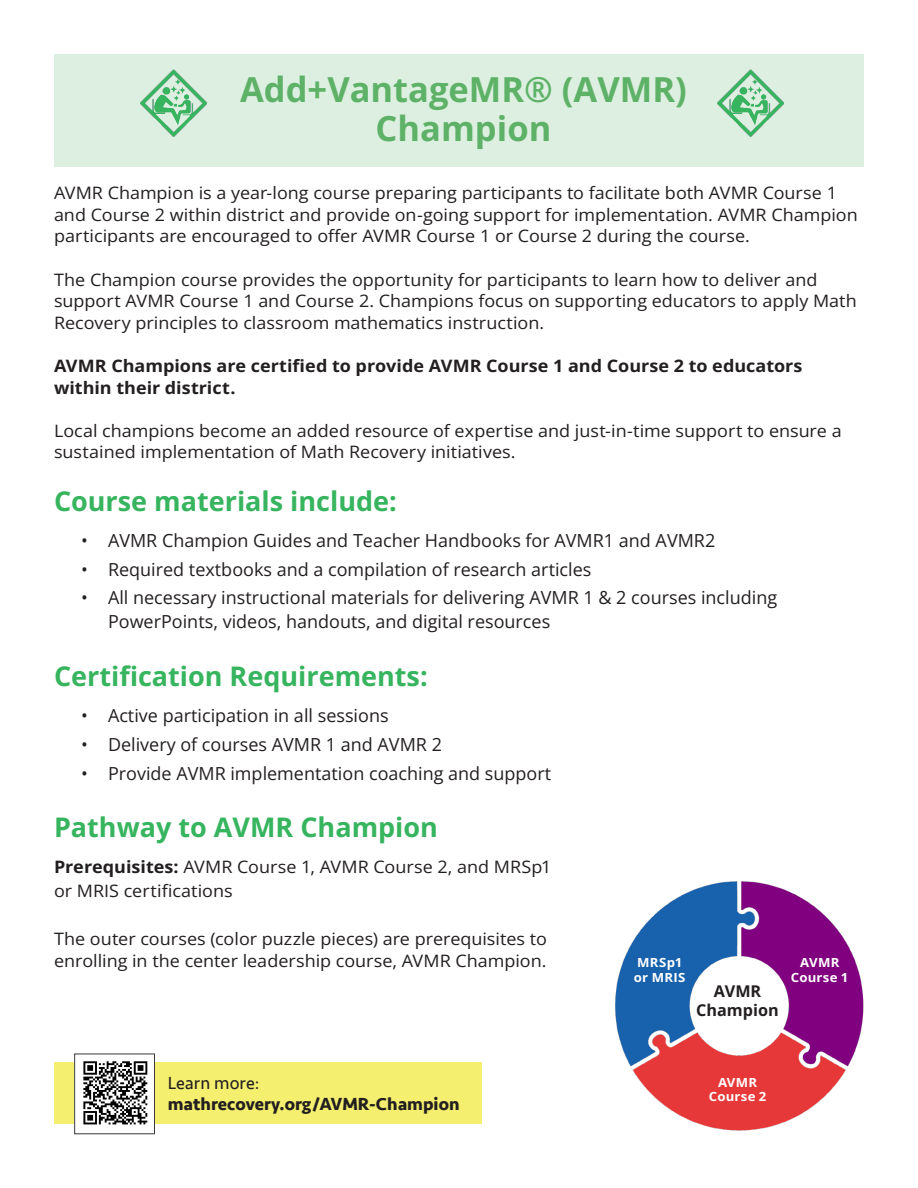
<style>
.page{position:relative;width:918px;height:1188px;background:#fff}
.page>*{position:absolute;margin:0;border:0;box-sizing:border-box;transform-origin:0 0}
.t1{font:700 34.5px "Open Sans";color:#5eb267}
.t2{font:700 27px "Open Sans";color:#36b45e}
.t3{font:18px/24px "Open Sans";color:#231f20}
.t4{font:700 18px "Seravek";color:#231f20}
.t5{font:18px "Seravek";color:#231f20}
.t6{font:17.1px/21.6px "Open Sans";color:#231f20;scale:1.05 1}
.t7{font:700 17.1px/21.6px "Open Sans";color:#231f20;scale:1.05 1}
.t8{font:700 16.2px/19.5px "Open Sans";color:#231f20;text-align:center}
.t9{font:700 12.6px/14.4px "Open Sans";letter-spacing:.015em;color:#fff;text-align:center;scale:1.05 1}
.s1{font-weight:700}
</style>
<div class="page">
<div style="left:54px;top:54px;width:810px;height:113px;background:#ddefe1"></div>
<img style="left:140px;top:69px;width:67px;height:68px">
<img style="left:717px;top:69px;width:67px;height:68px">
<div style="left:54px;top:1063px;width:428px;height:61px;background:#f4ef6e"></div>
<img style="left:76px;top:1061px;width:77px;height:64px">
<div style="left:74px;top:1054px;width:81px;height:80px;border:1px solid #3a3a3c"></div>
<img style="left:615px;top:881px;width:249px;height:250px">
<p class="t1" style="left:240px;top:66px;width:448px">Add+VantageMR® (AVMR)</p>
<p class="t1" style="left:376px;top:105px;width:177px">Champion</p>
<p class="t6" style="left:54px;top:182px;width:767px">AVMR Champion is a year-long course preparing participants to facilitate both AVMR Course 1 and Course 2 within district and provide on-going support for implementation. AVMR Champion participants are encouraged to offer AVMR Course 1 or Course 2 during the course.</p>
<p class="t6" style="left:54px;top:268px;width:766px">The Champion course provides the opportunity for participants to learn how to deliver and support AVMR Course 1 and Course 2. Champions focus on supporting educators to apply Math<br>Recovery principles to classroom mathematics instruction.</p>
<p class="t7" style="left:54px;top:354px;width:714px">AVMR Champions are certified to provide AVMR Course 1 and Course 2 to educators within their district.</p>
<p class="t6" style="left:54px;top:419px;width:752px">Local champions become an added resource of expertise and just-in-time support to ensure a sustained implementation of Math Recovery initiatives.</p>
<p class="t2" style="left:54px;top:483px;width:344px">Course materials include:</p>
<p class="t3" style="left:81px;top:528px;width:636px">• AVMR Champion Guides and Teacher Handbooks for AVMR1 and AVMR2</p>
<p class="t3" style="left:81px;top:557px;width:512px">• Required textbooks and a compilation of research articles</p>
<p class="t3" style="left:108px;top:585px;width:671px;text-indent:-27px">• All necessary instructional materials for delivering AVMR 1 &amp; 2 courses including<br>PowerPoints, videos, handouts, and digital resources</p>
<p class="t2" style="left:54px;top:658px;width:375px">Certification Requirements:</p>
<p class="t3" style="left:81px;top:703px;width:309px">• Active participation in all sessions</p>
<p class="t3" style="left:81px;top:732px;width:362px">• Delivery of courses AVMR 1 and AVMR 2</p>
<p class="t3" style="left:81px;top:761px;width:472px">• Provide AVMR implementation coaching and support</p>
<p class="t2" style="left:54px;top:809px;width:385px">Pathway to AVMR Champion</p>
<p class="t6" style="left:54px;top:855px;width:475px;line-height:24px"><span class="s1">Prerequisites:</span> AVMR Course 1, AVMR Course 2, and MRSp1 or MRIS certifications</p>
<p class="t6" style="left:54px;top:928px;width:471px">The outer courses (color puzzle pieces) are prerequisites to enrolling in the center leadership course, AVMR Champion.</p>
<p class="t9" style="left:634px;top:955px;width:51px;text-align:left">MRSp1 or MRIS</p>
<p class="t9" style="left:791px;top:955px;width:56px">AVMR<br>Course 1</p>
<p class="t5" style="left:168px;top:1069px;width:93px">Learn more:</p>
<p class="t4" style="left:168px;top:1090px;width:293px">mathrecovery.org/AVMR-Champion</p>
<p class="t8" style="left:696px;top:981px;width:84px">AVMR<br>Champion</p>
<p class="t9" style="left:709px;top:1075px;width:56px">AVMR<br>Course 2</p>
</div>
